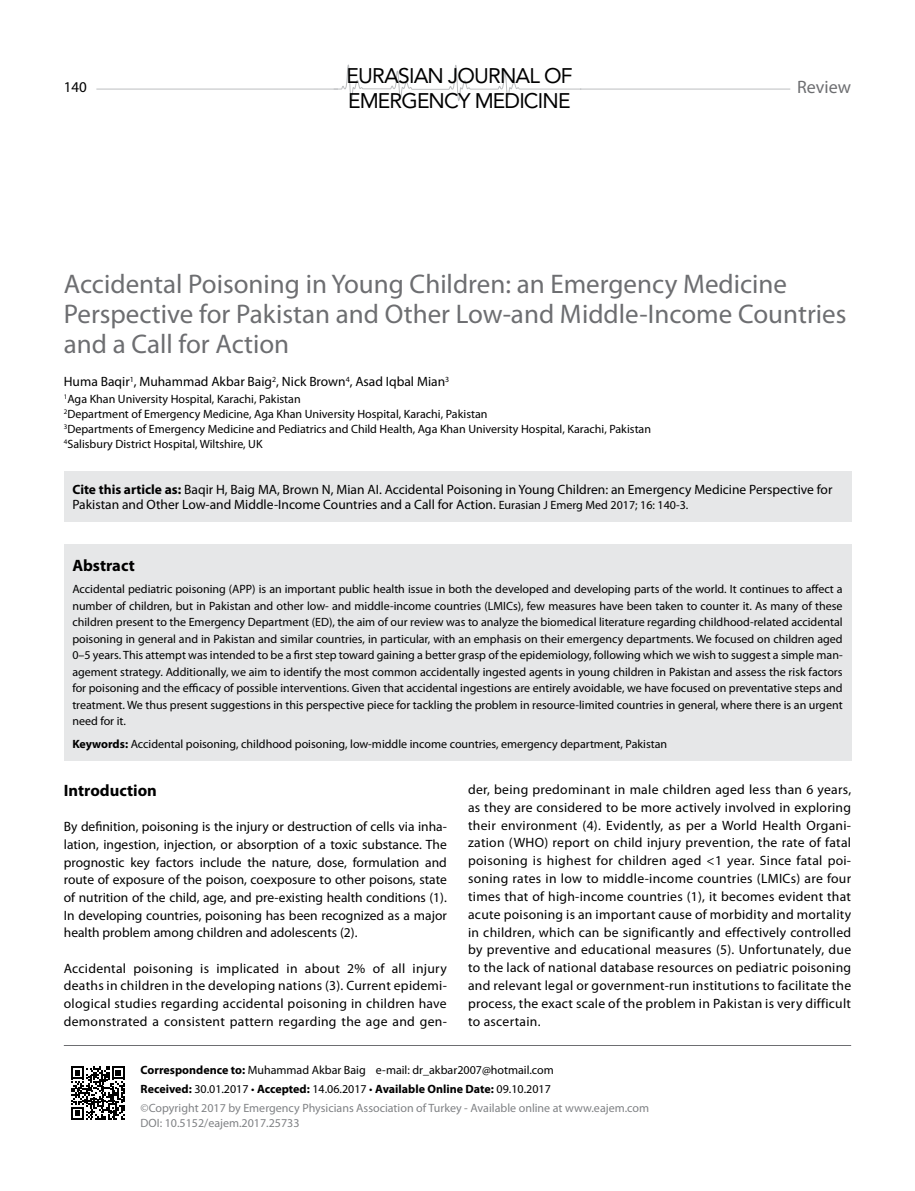
<style>
.page{position:relative;width:915px;height:1191px;background:#fff}
.page>*{position:absolute;margin:0;border:0;box-sizing:border-box;transform-origin:0 0}
.t1{font:27px/30px "Myriad Pro";color:#6d6e71}
.t2{font:21px/24.3px "Avenir LT Std";letter-spacing:-.04em;color:#000}
.t3{font:18px "Myriad Pro";color:#6d6e71}
.t4{font:700 16.5px "Myriad Pro";color:#000}
.t5{font:15px "Myriad Pro";color:#000}
.t6{font:13.5px/17.9px "Myriad Pro";color:#000;text-align:justify}
.t7{font:12px/16.5px "Myriad Pro";color:#000}
.t8{font:12px/19.2px "Myriad Pro";color:#808285}
.s1{font-weight:700}
.s2{font-size:12px}
.s3{font-weight:700;color:#000}
.s4{color:#000}
</style>
<div class="page">
<hr style="left:64px;top:1045px;width:786px;height:1px;background:#6d6e71">
<svg style="left:71px;top:1066px;width:53px;height:53px"></svg>
<div style="left:64px;top:544px;width:786px;height:217px;background:#e6e7e8"></div>
<hr style="left:96px;top:89px;width:694px;height:1px;background:#bcbec0">
<svg style="left:333px;top:64px;width:248px;height:37px"></svg>
<div style="left:64px;top:471px;width:786px;height:50px;background:#e6e7e8"></div>
<h2 class="t2" style="left:346px;top:64px;width:227px">EURASIAN JOURNAL OF<br>EMERGENCY MEDICINE</h2>
<p class="t5" style="left:64px;top:78px;width:25px">140</p>
<h3 class="t3" style="left:796px;top:76px;width:55px">Review</h3>
<h1 class="t1" style="left:64px;top:269px;width:784px">Accidental Poisoning in Young Children: an Emergency Medicine<br>Perspective for Pakistan and Other Low-and Middle-Income Countries and a Call for Action</h1>
<p class="t6" style="left:64px;top:372px;width:387px">Huma Baqir<sup>1</sup>, Muhammad Akbar Baig<sup>2</sup>, Nick Brown<sup>4</sup>, Asad Iqbal Mian<sup>3</sup></p>
<p class="t7" style="left:64px;top:391px;width:588px;line-height:15px"><sup>1</sup>Aga Khan University Hospital, Karachi, Pakistan<br><sup>2</sup>Department of Emergency Medicine, Aga Khan University Hospital, Karachi, Pakistan<br><sup>3</sup>Departments of Emergency Medicine and Pediatrics and Child Health, Aga Khan University Hospital, Karachi, Pakistan <sup>4</sup>Salisbury District Hospital, Wiltshire, UK</p>
<p class="t6" style="left:72px;top:481px;width:761px;line-height:15px"><span class="s1">Cite this article as:</span> Baqir H, Baig MA, Brown N, Mian AI. Accidental Poisoning in Young Children: an Emergency Medicine Perspective for<br>Pakistan and Other Low-and Middle-Income Countries and a Call for Action. <span class="s2">Eurasian J Emerg Med 2017; 16: 140-3.</span></p>
<p class="t4" style="left:72px;top:554px;width:64px">Abstract</p>
<p class="t7" style="left:72px;top:581px;width:771px;text-align:justify">Accidental pediatric poisoning (APP) is an important public health issue in both the developed and developing parts of the world. It continues to affect a number of children, but in Pakistan and other low- and middle-income countries (LMICs), few measures have been taken to counter it. As many of these children present to the Emergency Department (ED), the aim of our review was to analyze the biomedical literature regarding childhood-related accidental poisoning in general and in Pakistan and similar countries, in particular, with an emphasis on their emergency departments. We focused on children aged 0–5 years. This attempt was intended to be a first step toward gaining a better grasp of the epidemiology, following which we wish to suggest a simple man&shy;agement strategy. Additionally, we aim to identify the most common accidentally ingested agents in young children in Pakistan and assess the risk factors for poisoning and the efficacy of possible interventions. Given that accidental ingestions are entirely avoidable, we have focused on preventative steps and treatment. We thus present suggestions in this perspective piece for tackling the problem in resource-limited countries in general, where there is an urgent need for it.</p>
<p class="t7" style="left:72px;top:736px;width:596px"><span class="s1">Keywords:</span> Accidental poisoning, childhood poisoning, low-middle income countries, emergency department, Pakistan</p>
<p class="t6" style="left:468px;top:780px;width:384px">der, being predominant in male children aged less than 6 years, as they are considered to be more actively involved in exploring their environment (4). Evidently, as per a World Health Organi&shy;zation (WHO) report on child injury prevention, the rate of fatal poisoning is highest for children aged &lt;1 year. Since fatal poi&shy;soning rates in low to middle-income countries (LMICs) are four times that of high-income countries (1), it becomes evident that acute poisoning is an important cause of morbidity and mortality in children, which can be significantly and effectively controlled by preventive and educational measures (5). Unfortunately, due to the lack of national database resources on pediatric poisoning and relevant legal or government-run institutions to facilitate the process, the exact scale of the problem in Pakistan is very difficult to ascertain.</p>
<p class="t8" style="left:141px;top:1059px;width:510px"><span class="s3">Correspondence to:</span> <span class="s4">Muhammad Akbar Baig e-mail: dr_akbar2007@hotmail.com<br></span><span class="s3">Received:</span> <span class="s4">30.01.2017 •</span> <span class="s3">Accepted:</span> <span class="s4">14.06.2017 •</span> <span class="s3">Available Online Date:</span> <span class="s4">09.10.2017<br></span>©Copyright 2017 by Emergency Physicians Association of Turkey - Available online at www.eajem.com</p>
<p class="t8" style="left:141px;top:1113px;width:160px">DOI: 10.5152/eajem.2017.25733</p>
<p class="t4" style="left:64px;top:780px;width:95px">Introduction</p>
<p class="t6" style="left:64px;top:818px;width:384px">By definition, poisoning is the injury or destruction of cells via inha&shy;lation, ingestion, injection, or absorption of a toxic substance. The prognostic key factors include the nature, dose, formulation and route of exposure of the poison, coexposure to other poisons, state of nutrition of the child, age, and pre-existing health conditions (1).<br>In developing countries, poisoning has been recognized as a major health problem among children and adolescents (2).</p>
<p class="t6" style="left:64px;top:959px;width:384px">Accidental poisoning is implicated in about 2% of all injury deaths in children in the developing nations (3). Current epidemi&shy;ological studies regarding accidental poisoning in children have demonstrated a consistent pattern regarding the age and gen-</p>
</div>
